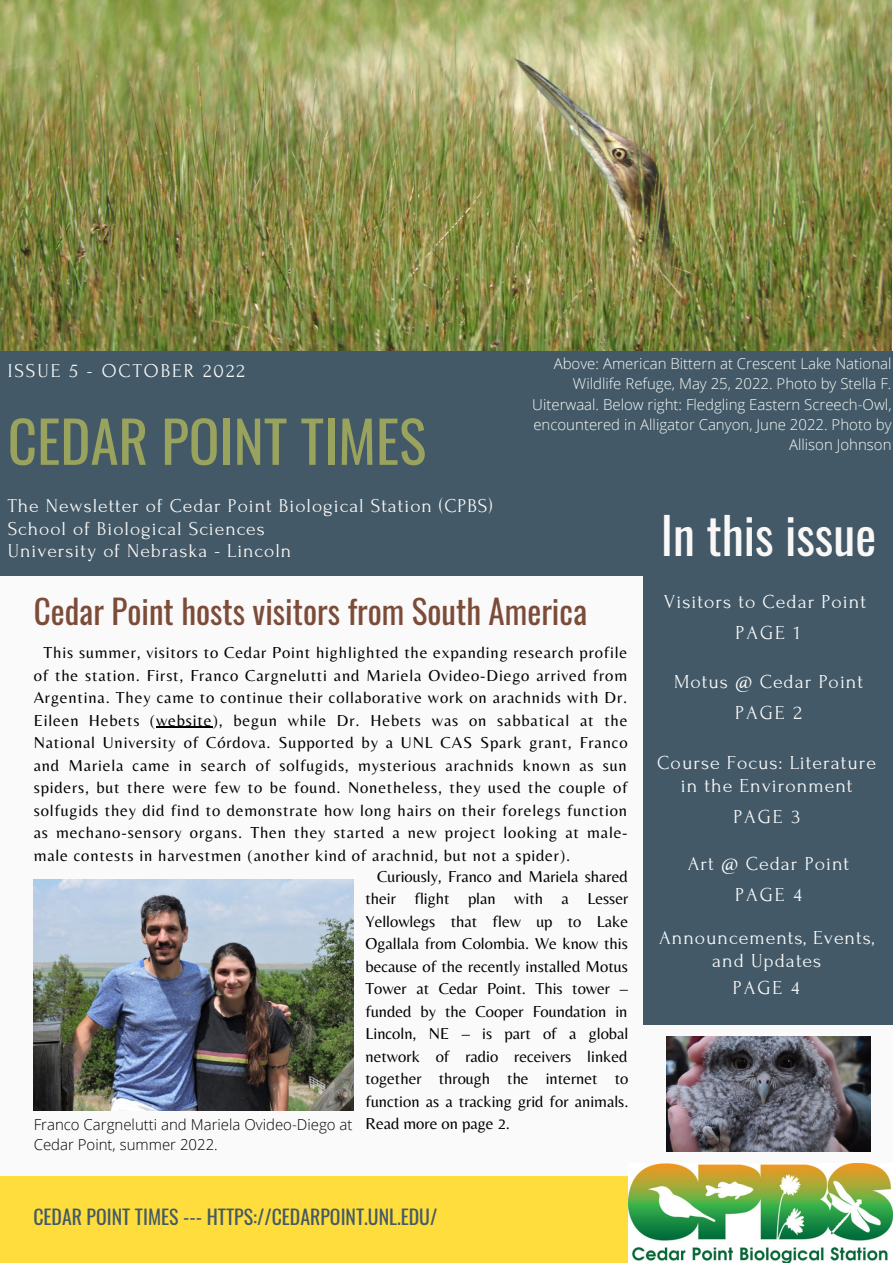
<style>
.page{position:relative;width:893px;height:1264px;background:#fff}
.page>*{position:absolute;margin:0;border:0;box-sizing:border-box;transform-origin:0 0}
.t1{font:57.15px "Oswald";color:#9aa35e}
.t2{font:49.65px "Oswald";color:#faf8f7}
.t3{font:33px "Oswald";color:#7c4c39}
.t4{font:19.8px/30.9px "Forum";letter-spacing:.05em;color:#fafafa;text-align:center}
.t5{font:19.8px "Oswald";color:#435967}
.t6{font:19.5px/22.5px "Forum";letter-spacing:.05em;color:#faf8f7}
.t7{font:19.5px "Forum";letter-spacing:.1em;color:#fafafa}
.t8{font:16.5px/22.5px "Belleza";letter-spacing:.025em;color:#000;text-align:justify}
.t9{font:300 15px/20.2px "Open Sans";color:#f7fbf7;text-align:right}
.t10{font:300 15px/20.2px "Open Sans";color:#000}
.s1{font-family:"Belleza";font-weight:400;font-size:16.5px}
</style>
<div class="page">
<div style="left:0;top:0;width:892px;height:1262px;background:#fafafa"></div>
<img style="left:0;top:0;width:891px;height:351px">
<div style="left:643px;top:351px;width:249px;height:674px;background:#435967"></div>
<div style="left:0;top:351px;width:691px;height:224px;background:#435967"></div>
<div style="left:0;top:1176px;width:892px;height:86px;background:#fedd3c"></div>
<img style="left:628px;top:1163px;width:264px;height:99px">
<img style="left:666px;top:1036px;width:204px;height:115px">
<img style="left:34px;top:879px;width:319px;height:231px">
<hr style="left:156px;top:726px;width:56px;height:1px;background:#000">
<p class="t7" style="left:8px;top:360px;width:238px">ISSUE 5 - OCTOBER 2022</p>
<h1 class="t1" style="left:8px;top:396px;width:420px">CEDAR POINT TIMES</h1>
<p class="t9" style="left:532px;top:353px;width:361px">Above: American Bittern at Crescent Lake National Wildlife Refuge, May 25, 2022. Photo by Stella F.<br>Uiterwaal. Below right: Fledgling Eastern Screech-Owl, encountered in Alligator Canyon, June 2022. Photo by Allison Johnson</p>
<p class="t6" style="left:8px;top:495px;width:486px">The Newsletter of Cedar Point Biological Station (CPBS)<br>School of Biological Sciences<br>University of Nebraska - Lincoln</p>
<h3 class="t3" style="left:34px;top:585px;width:555px">Cedar Point hosts visitors from South America</h3>
<p class="t8" style="left:34px;top:641px;width:595px;text-indent:10px">This summer, visitors to Cedar Point highlighted the expanding research profile of the station. First, Franco Cargnelutti and Mariela Ovideo-Diego arrived from Argentina. They came to continue their collaborative work on arachnids with Dr.<br>Eileen Hebets (website), begun while Dr. Hebets was on sabbatical at the National University of Córdova. Supported by a UNL CAS Spark grant, Franco and Mariela came in search of solfugids, mysterious arachnids known as sun spiders, but there were few to be found. Nonetheless, they used the couple of solfugids they did find to demonstrate how long hairs on their forelegs function as mechano-sensory organs. Then they started a new project looking at male&shy;male contests in harvestmen (another kind of arachnid, but not a spider).</p>
<p class="t8" style="left:365px;top:864px;width:264px;text-indent:12px">Curiously, Franco and Mariela shared their flight plan with a Lesser Yellowlegs that flew up to Lake Ogallala from Colombia. We know this because of the recently installed Motus Tower at Cedar Point. This tower – funded by the Cooper Foundation in Lincoln, NE – is part of a global network of radio receivers linked together through the internet to function as a tracking grid for animals.</p>
<p class="t10" style="left:34px;top:1113px;width:478px">Franco Cargnelutti and Mariela Ovideo-Diego at <span class="s1">Read more on page 2.<br></span>Cedar Point, summer 2022.</p>
<p class="t5" style="left:33px;top:1201px;width:405px">CEDAR POINT TIMES --- HTTPS://CEDARPOINT.UNL.EDU/</p>
<h2 class="t2" style="left:661px;top:496px;width:217px">In this issue</h2>
<p class="t4" style="left:663px;top:586px;width:204px">Visitors to Cedar Point<br>PAGE 1</p>
<p class="t4" style="left:674px;top:666px;width:191px">Motus @ Cedar Point<br>PAGE 2</p>
<p class="t4" style="left:657px;top:751px;width:220px;line-height:23.5px">Course Focus: Literature in the Environment</p>
<p class="t4" style="left:733px;top:801px;width:68px">PAGE 3</p>
<p class="t4" style="left:688px;top:849px;width:163px">Art @ Cedar Point<br>PAGE 4</p>
<p class="t4" style="left:659px;top:925px;width:217px;line-height:23.5px">Announcements, Events, and Updates</p>
<p class="t4" style="left:732px;top:972px;width:68px">PAGE 4</p>
</div>
